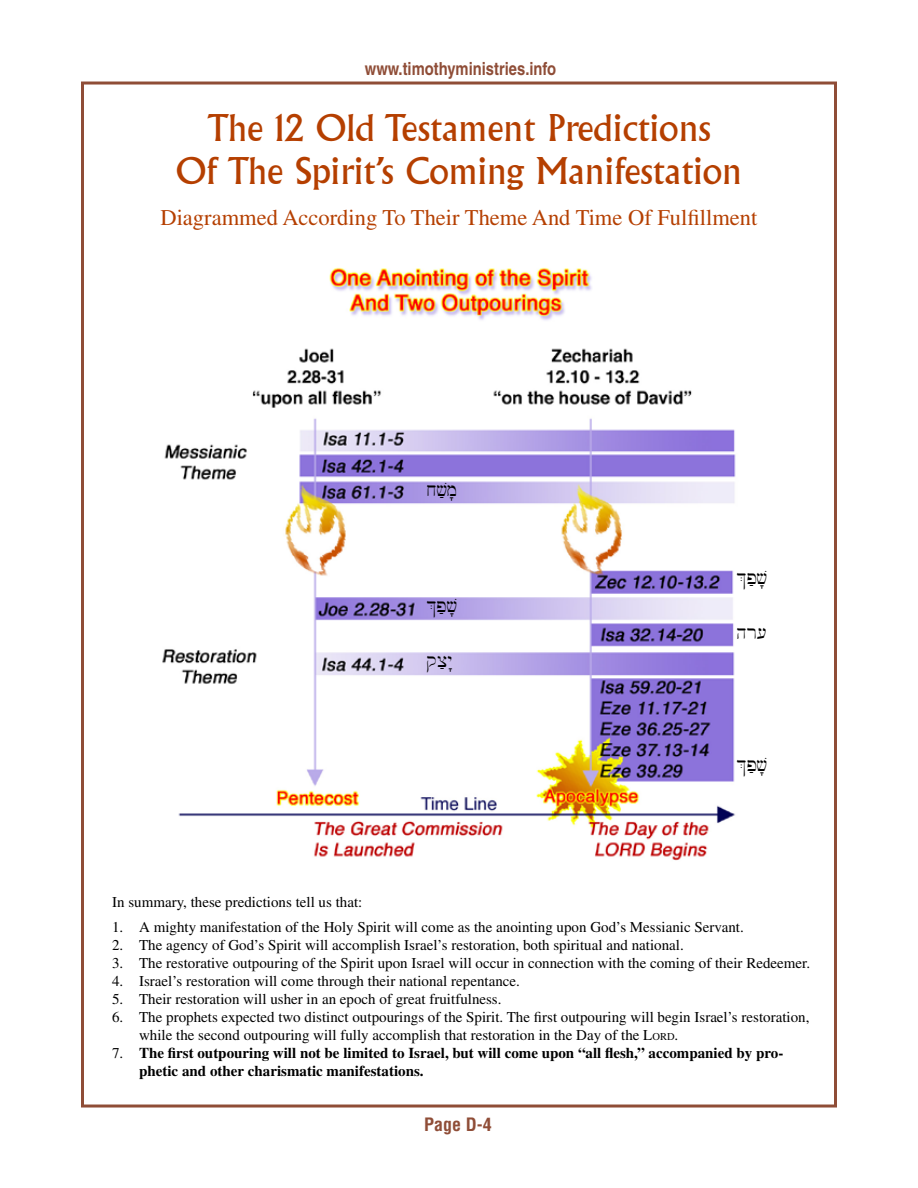
<style>
.page{position:relative;width:918px;height:1188px;background:#fff}
.page>*{position:absolute;margin:0;border:0;box-sizing:border-box;transform-origin:0 0}
.t1{font:36px/43.2px "Albertus";color:#b53f00;text-align:center}
.t2{font:22.5px "Times";color:#b53f00}
.t3{font:21px "Hebraica";color:#000}
.t4{font:700 condensed 18px "Helvetica";color:#8f4d37}
.t5{font:700 condensed 18px "Helvetica";color:#8f4d37}
.t6{font:15px/18px "Times";color:#000}
.t7{font:700 15px/18px "Times";color:#000}
.s1{font-size:10.5px}
.s2{font-weight:400}
</style>
<div class="page">
<img style="left:162px;top:267px;width:574px;height:594px">
<p class="t4" style="left:365px;top:57px;width:193px">www.timothyministries.info</p>
<h1 class="t1" style="left:176px;top:107px;width:568px">The 12 Old Testament Predictions<br>Of The Spirit’s Coming Manifestation</h1>
<h2 class="t2" style="left:160px;top:204px;width:598px">Diagrammed According To Their Theme And Time Of Fulfillment</h2>
<h3 class="t3" style="left:427px;top:481px;width:39px">JV'M;</h3>
<h3 class="t3" style="left:427px;top:596px;width:40px">ËP'V;</h3>
<h3 class="t3" style="left:427px;top:652px;width:32px">QX'Y:</h3>
<h3 class="t3" style="left:737px;top:568px;width:40px">ËP'V;</h3>
<h3 class="t3" style="left:737px;top:623px;width:31px">HR[</h3>
<h3 class="t3" style="left:737px;top:756px;width:40px">ËP'V;</h3>
<p class="t6" style="left:112px;top:893px;width:252px">In summary, these predictions tell us that:</p>
<p class="t6" style="left:112px;top:918px;width:633px">1. A mighty manifestation of the Holy Spirit will come as the anointing upon God’s Messianic Servant.</p>
<p class="t6" style="left:112px;top:936px;width:573px">2. The agency of God’s Spirit will accomplish Israel’s restoration, both spiritual and national.</p>
<p class="t6" style="left:112px;top:954px;width:699px">3. The restorative outpouring of the Spirit upon Israel will occur in connection with the coming of their Redeemer.</p>
<p class="t6" style="left:112px;top:972px;width:409px">4. Israel’s restoration will come through their national repentance.</p>
<p class="t6" style="left:112px;top:990px;width:391px">5. Their restoration will usher in an epoch of great fruitfulness.</p>
<p class="t6" style="left:139px;top:1008px;width:672px;text-indent:-27px">6. The prophets expected two distinct outpourings of the Spirit. The first outpouring will begin Israel’s restoration, while the second outpouring will fully accomplish that restoration in the Day of the L<span class="s1">ord</span>.</p>
<p class="t7" style="left:139px;top:1044px;width:646px;text-indent:-27px"><span class="s2">7.</span> The first outpouring will not be limited to Israel, but will come upon “all flesh,” accompanied by pro&shy;phetic and other charismatic manifestations.</p>
<p class="t5" style="left:424px;top:1113px;width:69px">Page D-4</p>
</div>
